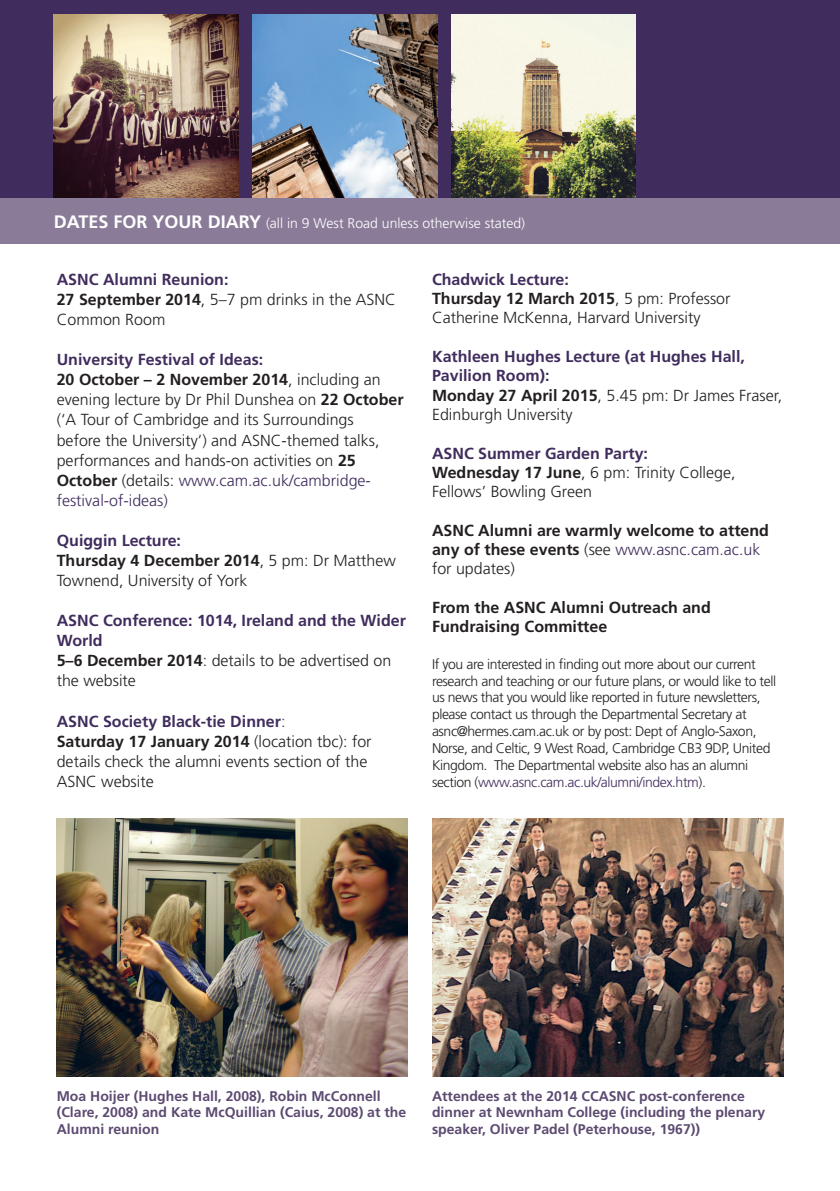
<style>
.page{position:relative;width:840px;height:1191px;background:#fff}
.page>*{position:absolute;margin:0;border:0;box-sizing:border-box;transform-origin:0 0}
.t1{font:300 16px/20px "Frutiger LT Std";color:#231f20}
.t2{font:700 16px/20px "Frutiger LT Std";color:#402c5d}
.t3{font:700 16px/19.2px "Frutiger LT Std";color:#231f20}
.t4{font:300 14px/16.8px "Frutiger LT Std";letter-spacing:-.03em;color:#231f20}
.t5{font:700 14px/16.8px "Frutiger LT Std";color:#5c4a71}
.t6{font:300 14px "Frutiger LT Std";color:#fff}
.s1{font-weight:700;font-size:18px}
.s2{font-weight:700;color:#402c5d}
.s3{font-weight:700}
.s4{color:#402c5d}
.s5{color:#231f20}
.s6{font-weight:300;color:#231f20}
.s7{font-weight:300}
.s8{font-weight:300;color:#402c5d}
</style>
<div class="page">
<div style="left:0;top:0;width:839px;height:207px;background:#402c5d"></div>
<img style="left:54px;top:14px;width:184px;height:184px">
<img style="left:252px;top:14px;width:185px;height:184px">
<img style="left:451px;top:14px;width:184px;height:184px">
<div style="left:0;top:198px;width:839px;height:46px;background:#8a7c98"></div>
<img style="left:57px;top:818px;width:351px;height:258px">
<img style="left:432px;top:818px;width:350px;height:258px">
<p class="t6" style="left:54px;top:215px;width:472px"><span class="s1">DATES FOR YOUR DIARY</span> (all in 9 West Road unless otherwise stated)</p>
<p class="t1" style="left:57px;top:270px;width:340px"><span class="s2">ASNC Alumni Reunion:<br></span><span class="s3">27 September 2014</span>, 5–7 pm drinks in the ASNC<br>Common Room</p>
<p class="t1" style="left:57px;top:350px;width:348px"><span class="s2">University Festival of Ideas:<br></span><span class="s3">20 October – 2 November 2014</span>, including an evening lecture by Dr Phil Dunshea on <span class="s3">22 October </span>(‘A Tour of Cambridge and its Surroundings<br>before the University’) and ASNC-themed talks, performances and hands-on activities on <span class="s3">25<br>October</span> (details: <span class="s4">www.cam.ac.uk/cambridge&shy;festival-of-ideas)</span></p>
<p class="t1" style="left:57px;top:530px;width:340px"><span class="s2">Quiggin Lecture:<br></span><span class="s3">Thursday 4 December 2014</span>, 5 pm: Dr Matthew<br>Townend, University of York</p>
<p class="t2" style="left:57px;top:610px;width:350px">ASNC Conference: 1014, Ireland and the Wider<br>World<br><span class="s5">5–6 December 2014</span><span class="s6">: details to be advertised on the website</span></p>
<p class="t1" style="left:57px;top:711px;width:316px"><span class="s2">ASNC Society Black-tie Dinner</span><span class="s4">:<br></span><span class="s3">Saturday 17 January 2014</span> (location tbc): for details check the alumni events section of the ASNC website</p>
<p class="t1" style="left:432px;top:270px;width:300px;line-height:19.2px"><span class="s2">Chadwick Lecture:<br></span><span class="s3">Thursday 12 March 2015</span>, 5 pm: Professor<br>Catherine McKenna, Harvard University</p>
<p class="t2" style="left:432px;top:347px;width:351px;line-height:19.2px">Kathleen Hughes Lecture (at Hughes Hall,<br>Pavilion Room):<br><span class="s5">Monday 27 April 2015</span><span class="s6">, 5.45 pm: Dr James Fraser,<br>Edinburgh University</span></p>
<p class="t1" style="left:432px;top:443px;width:305px;line-height:19.2px"><span class="s2">ASNC Summer Garden Party:<br></span><span class="s3">Wednesday 17 June</span>, 6 pm: Trinity College,<br>Fellows’ Bowling Green</p>
<p class="t3" style="left:432px;top:520px;width:338px">ASNC Alumni are warmly welcome to attend any of these events <span class="s7">(see</span> <span class="s8">www.asnc.cam.ac.uk </span><span class="s7">for updates)</span></p>
<p class="t3" style="left:432px;top:598px;width:280px">From the ASNC Alumni Outreach and<br>Fundraising Committee</p>
<p class="t4" style="left:432px;top:655px;width:345px">If you are interested in finding out more about our current research and teaching or our future plans, or would like to tell us news that you would like reported in future newsletters, please contact us through the Departmental Secretary at asnc@hermes.cam.ac.uk or by post: Dept of Anglo-Saxon, Norse, and Celtic, 9 West Road, Cambridge CB3 9DP, United Kingdom. The Departmental website also has an alumni section (<span class="s4">www.asnc.cam.ac.uk/alumni/index.htm</span>).</p>
<p class="t5" style="left:57px;top:1087px;width:351px">Moa Hoijer (Hughes Hall, 2008), Robin McConnell (Clare, 2008) and Kate McQuillian (Caius, 2008) at the<br>Alumni reunion</p>
<p class="t5" style="left:432px;top:1087px;width:334px">Attendees at the 2014 CCASNC post-conference dinner at Newnham College (including the plenary speaker, Oliver Padel (Peterhouse, 1967))</p>
</div>
